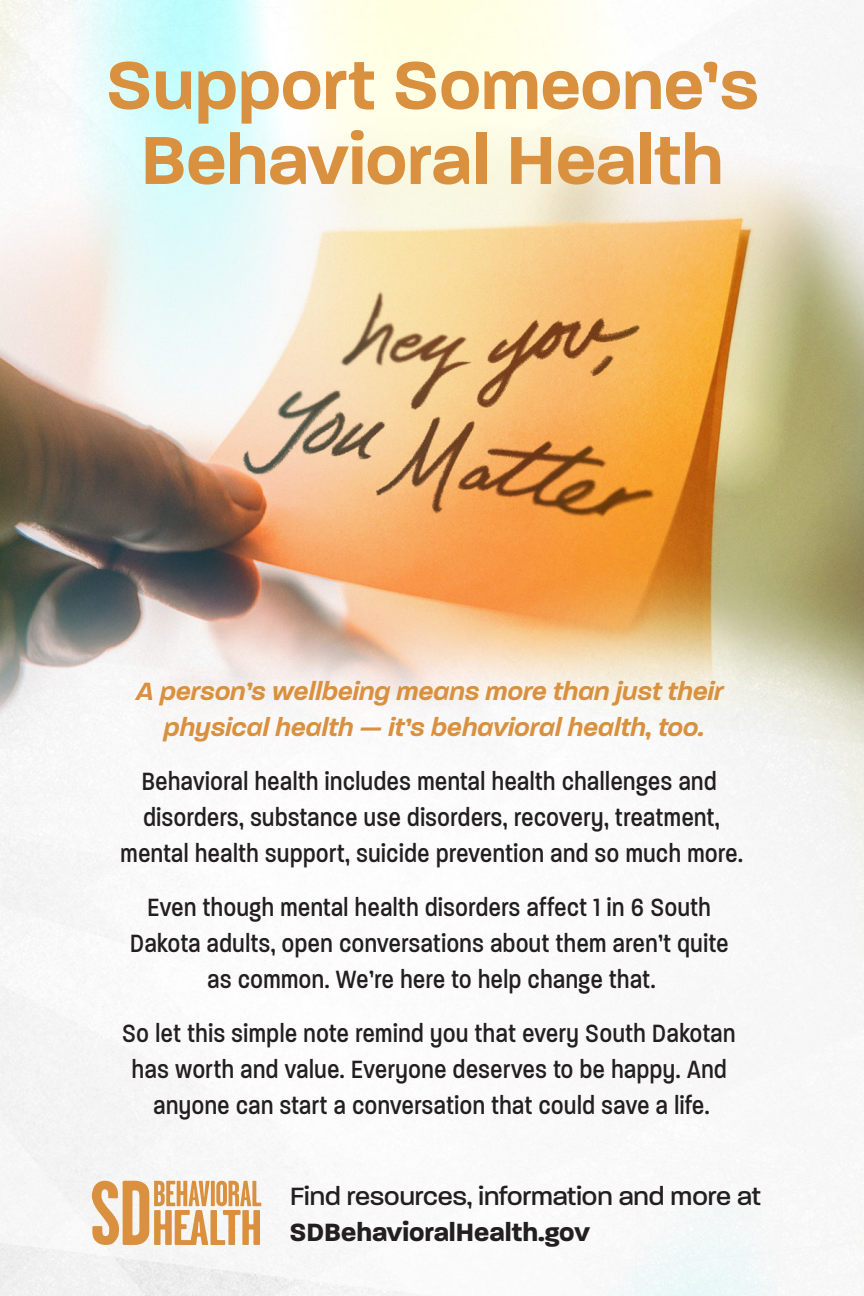
<style>
.page{position:relative;width:864px;height:1296px;background:#fff}
.page>*{position:absolute;margin:0;border:0;box-sizing:border-box;transform-origin:0 0}
.t1{font:600 73.2px "Paralucent";letter-spacing:-.005em;color:#d9903f}
.t2{font:500 27px/36px "Paralucent Condensed";letter-spacing:.02em;color:#231f20;text-align:center}
.t3{font:italic 600 27px/36px "Paralucent";color:#d9903f;text-align:center}
.t4{font:500 27px "Paralucent";color:#231f20}
.t5{font:700 27px "Paralucent";color:#231f20}
</style>
<div class="page">
<img style="left:0;top:0;width:864px;height:1296px">
<svg style="left:92px;top:1181px;width:169px;height:64px"></svg>
<p class="t1" style="left:105px;top:41px;width:655px">Support Someone’s</p>
<p class="t1" style="left:141px;top:116px;width:584px">Behavioral Health</p>
<p class="t3" style="left:136px;top:673px;width:589px">A person’s wellbeing means more than just their physical health — it’s behavioral health, too.</p>
<p class="t2" style="left:121px;top:764px;width:624px">Behavioral health includes mental health challenges and disorders, substance use disorders, recovery, treatment, mental health support, suicide prevention and so much more.</p>
<p class="t2" style="left:130px;top:890px;width:600px">Even though mental health disorders affect 1 in 6 South<br>Dakota adults, open conversations about them aren’t quite as common. We’re here to help change that.</p>
<p class="t2" style="left:122px;top:1016px;width:615px">So let this simple note remind you that every South Dakotan has worth and value. Everyone deserves to be happy. And anyone can start a conversation that could save a life.</p>
<p class="t4" style="left:290px;top:1180px;width:472px">Find resources, information and more at</p>
<p class="t5" style="left:289px;top:1216px;width:302px">SDBehavioralHealth.gov</p>
</div>
